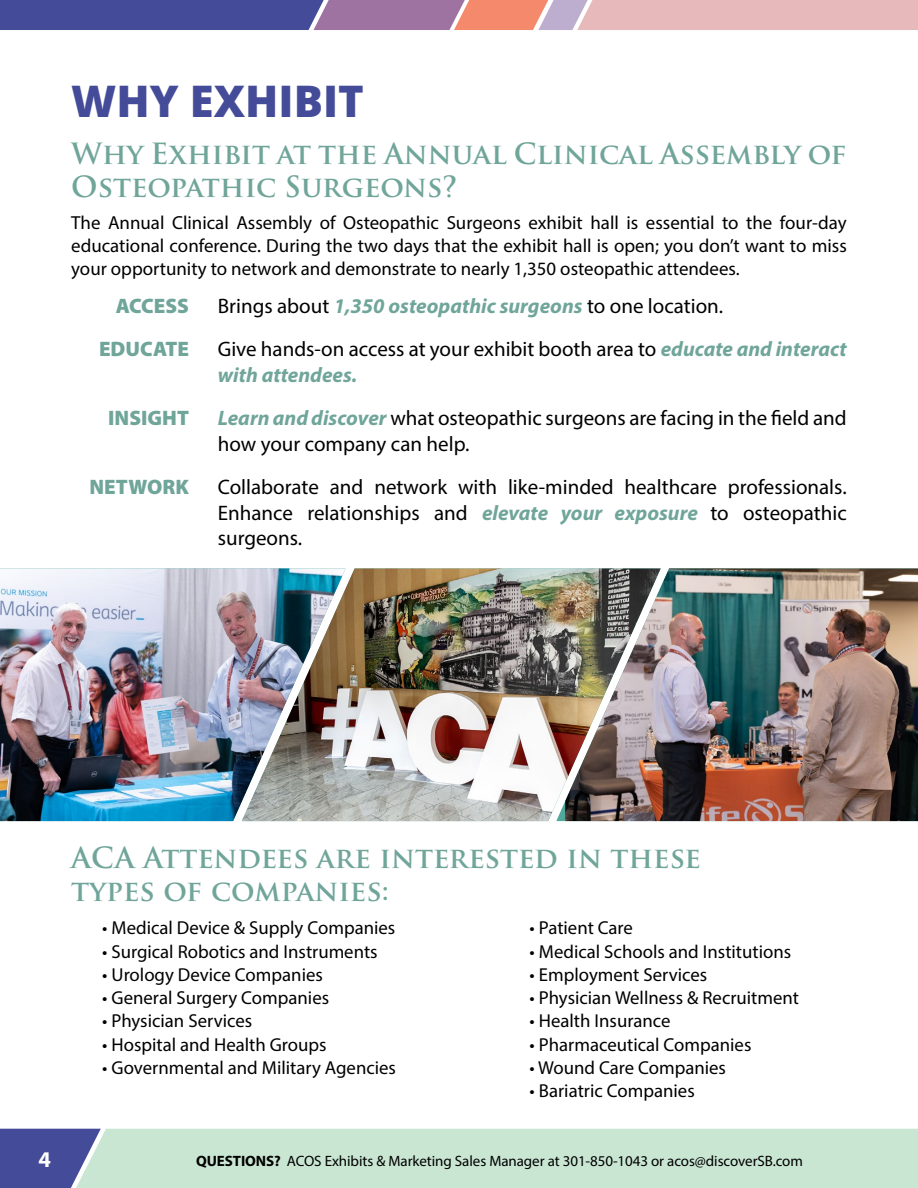
<style>
.page{position:relative;width:918px;height:1188px;background:#fff}
.page>*{position:absolute;margin:0;border:0;box-sizing:border-box;transform-origin:0 0}
.t1{font:800 43.5px "Open Sans";color:#444b98}
.t2{font:700 28.5px/33px "Trajan Pro";color:#70a59a}
.t3{font:700 22.5px "Myriad Pro";color:#fff}
.t4{font:21px/43.5px "Myriad Pro";color:#000}
.t5{font:900 21px/43.5px "Myriad Pro";color:#70a59a;text-align:right}
.t6{font:18.9px/23.2px "Myriad Pro";color:#000;text-align:justify}
.t7{font:18.75px "Myriad Pro";color:#000}
.t8{font:15px "Myriad Pro";letter-spacing:-.005em;color:#000}
.s1{font-weight:700;font-style:italic;color:#70a59a}
.s2{font-weight:700}
</style>
<div class="page">
<div style="left:0;top:1129px;width:76px;height:59px;background:#444b98"></div>
<svg style="left:0;top:0;width:918px;height:30px;background:#a385a6"></svg>
<div style="left:76px;top:1129px;width:842px;height:59px;background:#c9e6d3"></div>
<img style="left:0;top:568px;width:242px;height:253px">
<img style="left:242px;top:568px;width:314px;height:253px">
<svg style="left:556px;top:568px;width:9px;height:253px"></svg>
<img style="left:565px;top:568px;width:353px;height:253px">
<h1 class="t1" style="left:71px;top:68px;width:294px">WHY EXHIBIT</h1>
<h2 class="t2" style="left:71px;top:137px;width:777px">Why Exhibit at the Annual Clinical Assembly of<br>Osteopathic Surgeons?</h2>
<p class="t6" style="left:71px;top:211px;width:777px">The Annual Clinical Assembly of Osteopathic Surgeons exhibit hall is essential to the four-day educational conference. During the two days that the exhibit hall is open; you don’t want to miss your opportunity to network and demonstrate to nearly 1,350 osteopathic attendees.</p>
<p class="t5" style="left:99px;top:284px;width:91px">ACCESS<br>EDUCATE</p>
<p class="t5" style="left:108px;top:397px;width:82px">INSIGHT</p>
<p class="t5" style="left:90px;top:466px;width:101px">NETWORK</p>
<p class="t4" style="left:218px;top:284px;width:630px">Brings about <span class="s1">1,350 osteopathic surgeons</span> to one location.<br>Give hands-on access at your exhibit booth area to <span class="s1">educate and interact</span></p>
<p class="t4" style="left:218px;top:353px;width:630px"><span class="s1">with attendees.<br>Learn and discover</span> what osteopathic surgeons are facing in the field and</p>
<p class="t4" style="left:218px;top:422px;width:630px">how your company can help.<br>Collaborate and network with like-minded healthcare professionals.</p>
<p class="t4" style="left:218px;top:500px;width:630px;line-height:25.5px">Enhance relationships and <span class="s1">elevate your exposure</span> to osteopathic surgeons.</p>
<h2 class="t2" style="left:71px;top:842px;width:631px">ACA Attendees are interested in these types of companies:</h2>
<p class="t7" style="left:102px;top:917px;width:295px">• Medical Device &amp; Supply Companies</p>
<p class="t7" style="left:102px;top:940px;width:277px">• Surgical Robotics and Instruments</p>
<p class="t7" style="left:102px;top:963px;width:222px">• Urology Device Companies</p>
<p class="t7" style="left:102px;top:986px;width:228px">• General Surgery Companies</p>
<p class="t7" style="left:102px;top:1010px;width:151px">• Physician Services</p>
<p class="t7" style="left:102px;top:1033px;width:226px">• Hospital and Health Groups</p>
<p class="t7" style="left:102px;top:1056px;width:295px">• Governmental and Military Agencies</p>
<p class="t7" style="left:530px;top:917px;width:105px">• Patient Care</p>
<p class="t7" style="left:530px;top:940px;width:263px">• Medical Schools and Institutions</p>
<p class="t7" style="left:530px;top:963px;width:179px">• Employment Services</p>
<p class="t7" style="left:530px;top:986px;width:271px">• Physician Wellness &amp; Recruitment</p>
<p class="t7" style="left:530px;top:1010px;width:142px">• Health Insurance</p>
<p class="t7" style="left:530px;top:1033px;width:223px">• Pharmaceutical Companies</p>
<p class="t7" style="left:530px;top:1056px;width:198px">• Wound Care Companies</p>
<p class="t7" style="left:530px;top:1079px;width:167px">• Bariatric Companies</p>
<p class="t3" style="left:38px;top:1145px;width:14px">4</p>
<p class="t8" style="left:196px;top:1152px;width:608px"><span class="s2">QUESTIONS?</span> ACOS Exhibits &amp; Marketing Sales Manager at 301-850-1043 or acos@discoverSB.com</p>
</div>
